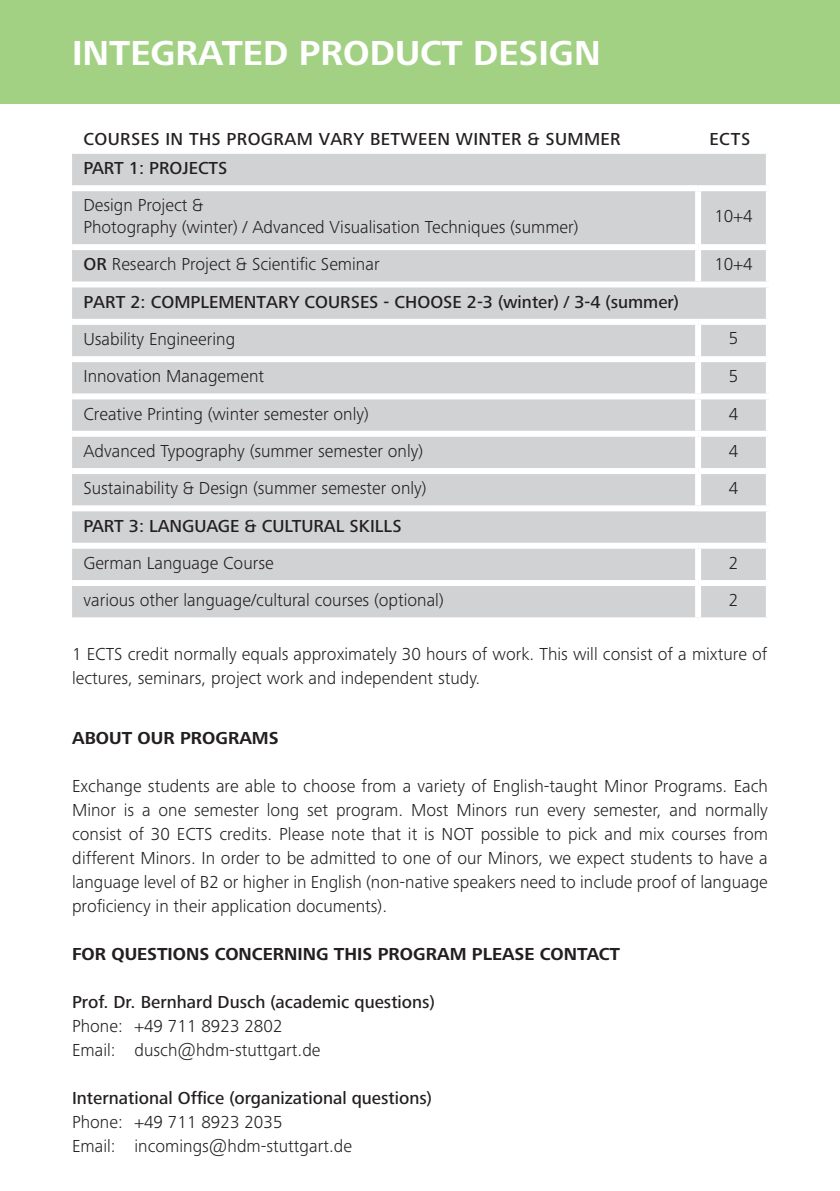
<style>
.page{position:relative;width:840px;height:1191px;background:#fff}
.page>*{position:absolute;margin:0;border:0;box-sizing:border-box;transform-origin:0 0}
.t1{font:700 36px "Hd M Frutiger Next Pro";color:#fff}
.t2{font:300 18px/24px "Hd M Frutiger Next Pro";color:#231f20}
.t3{font:500 18px "Hd M Frutiger Next Pro";color:#231f20}
.t4{font:700 18px "Hd M Frutiger Next Pro";color:#231f20}
.t5{font:500 18px "Hd M Frutiger Next Pro";letter-spacing:.02em;color:#231f20}
.s1{font-weight:500}
</style>
<div class="page">
<div style="left:72px;top:154px;width:693px;height:463px;background:#d1d2d4"></div>
<div style="left:697px;top:185px;width:74px;height:6px;background:#fff"></div>
<div style="left:697px;top:244px;width:74px;height:6px;background:#fff"></div>
<div style="left:72px;top:319px;width:625px;height:6px;background:#fff"></div>
<div style="left:697px;top:281px;width:74px;height:6px;background:#fff"></div>
<div style="left:72px;top:356px;width:625px;height:6px;background:#fff"></div>
<div style="left:697px;top:356px;width:74px;height:6px;background:#fff"></div>
<div style="left:72px;top:393px;width:625px;height:6px;background:#fff"></div>
<div style="left:697px;top:393px;width:74px;height:6px;background:#fff"></div>
<div style="left:72px;top:431px;width:625px;height:6px;background:#fff"></div>
<div style="left:697px;top:431px;width:74px;height:6px;background:#fff"></div>
<div style="left:72px;top:468px;width:625px;height:6px;background:#fff"></div>
<div style="left:697px;top:468px;width:74px;height:6px;background:#fff"></div>
<div style="left:72px;top:505px;width:625px;height:6px;background:#fff"></div>
<div style="left:72px;top:543px;width:625px;height:6px;background:#fff"></div>
<div style="left:697px;top:543px;width:74px;height:6px;background:#fff"></div>
<div style="left:72px;top:580px;width:625px;height:6px;background:#fff"></div>
<div style="left:697px;top:580px;width:74px;height:6px;background:#fff"></div>
<div style="left:72px;top:185px;width:625px;height:6px;background:#fff"></div>
<div style="left:694px;top:191px;width:6px;height:53px;background:#fff"></div>
<div style="left:72px;top:244px;width:625px;height:6px;background:#fff"></div>
<div style="left:694px;top:250px;width:6px;height:31px;background:#fff"></div>
<div style="left:72px;top:281px;width:625px;height:6px;background:#fff"></div>
<div style="left:694px;top:325px;width:6px;height:31px;background:#fff"></div>
<div style="left:694px;top:362px;width:6px;height:31px;background:#fff"></div>
<div style="left:694px;top:399px;width:6px;height:32px;background:#fff"></div>
<div style="left:694px;top:437px;width:6px;height:31px;background:#fff"></div>
<div style="left:694px;top:474px;width:6px;height:31px;background:#fff"></div>
<div style="left:694px;top:549px;width:6px;height:31px;background:#fff"></div>
<div style="left:694px;top:586px;width:6px;height:31px;background:#fff"></div>
<div style="left:0;top:0;width:839px;height:104px;background:#a3d184"></div>
<div style="left:697px;top:319px;width:74px;height:6px;background:#fff"></div>
<div style="left:697px;top:505px;width:74px;height:6px;background:#fff"></div>
<h1 class="t1" style="left:72px;top:33px;width:529px">INTEGRATED PRODUCT DESIGN</h1>
<p class="t5" style="left:83px;top:129px;width:538px">COURSES IN THS PROGRAM VARY BETWEEN WINTER &amp; SUMMER</p>
<p class="t3" style="left:709px;top:129px;width:42px">ECTS</p>
<p class="t3" style="left:83px;top:158px;width:145px">PART 1: PROJECTS</p>
<p class="t2" style="left:83px;top:194px;width:496px;line-height:21.6px">Design Project &amp;<br>Photography (winter) / Advanced Visualisation Techniques (summer)</p>
<p class="t2" style="left:714px;top:204px;width:40px">10+4</p>
<p class="t2" style="left:83px;top:252px;width:297px"><span class="s1">OR</span> Research Project &amp; Scientific Seminar</p>
<p class="t2" style="left:714px;top:252px;width:40px">10+4</p>
<p class="t3" style="left:83px;top:291px;width:596px">PART 2: COMPLEMENTARY COURSES - CHOOSE 2-3 (winter) / 3-4 (summer)</p>
<p class="t2" style="left:83px;top:327px;width:153px">Usability Engineering</p>
<p class="t2" style="left:728px;top:326px;width:11px">5</p>
<p class="t2" style="left:83px;top:364px;width:182px">Innovation Management</p>
<p class="t2" style="left:728px;top:364px;width:11px">5</p>
<p class="t2" style="left:83px;top:401px;width:287px">Creative Printing (winter semester only)</p>
<p class="t2" style="left:728px;top:401px;width:11px">4</p>
<p class="t2" style="left:83px;top:439px;width:341px">Advanced Typography (summer semester only)</p>
<p class="t2" style="left:728px;top:439px;width:11px">4</p>
<p class="t2" style="left:83px;top:476px;width:344px">Sustainability &amp; Design (summer semester only)</p>
<p class="t2" style="left:728px;top:476px;width:11px">4</p>
<p class="t3" style="left:83px;top:515px;width:319px">PART 3: LANGUAGE &amp; CULTURAL SKILLS</p>
<p class="t2" style="left:83px;top:551px;width:192px">German Language Course</p>
<p class="t2" style="left:728px;top:551px;width:11px">2</p>
<p class="t2" style="left:83px;top:588px;width:361px">various other language/cultural courses (optional)</p>
<p class="t2" style="left:728px;top:588px;width:11px">2</p>
<p class="t2" style="left:72px;top:642px;width:696px">1 ECTS credit normally equals approximately 30 hours of work. This will consist of a mixture of lectures, seminars, project work and independent study.</p>
<p class="t4" style="left:72px;top:728px;width:208px">ABOUT OUR PROGRAMS</p>
<p class="t2" style="left:72px;top:774px;width:697px;text-align:justify">Exchange students are able to choose from a variety of English-taught Minor Programs. Each Minor is a one semester long set program. Most Minors run every semester, and normally consist of 30 ECTS credits. Please note that it is NOT possible to pick and mix courses from different Minors. In order to be admitted to one of our Minors, we expect students to have a language level of B2 or higher in English (non-native speakers need to include proof of language proficiency in their application documents).</p>
<p class="t4" style="left:72px;top:944px;width:549px">FOR QUESTIONS CONCERNING THIS PROGRAM PLEASE CONTACT</p>
<p class="t3" style="left:72px;top:992px;width:364px">Prof. Dr. Bernhard Dusch (academic questions)</p>
<p class="t2" style="left:72px;top:1014px;width:250px">Phone: +49 711 8923 2802<br>Email: dusch@hdm-stuttgart.de</p>
<p class="t3" style="left:72px;top:1088px;width:361px">International Office (organizational questions)</p>
<p class="t2" style="left:72px;top:1110px;width:281px">Phone: +49 711 8923 2035<br>Email: incomings@hdm-stuttgart.de</p>
</div>
